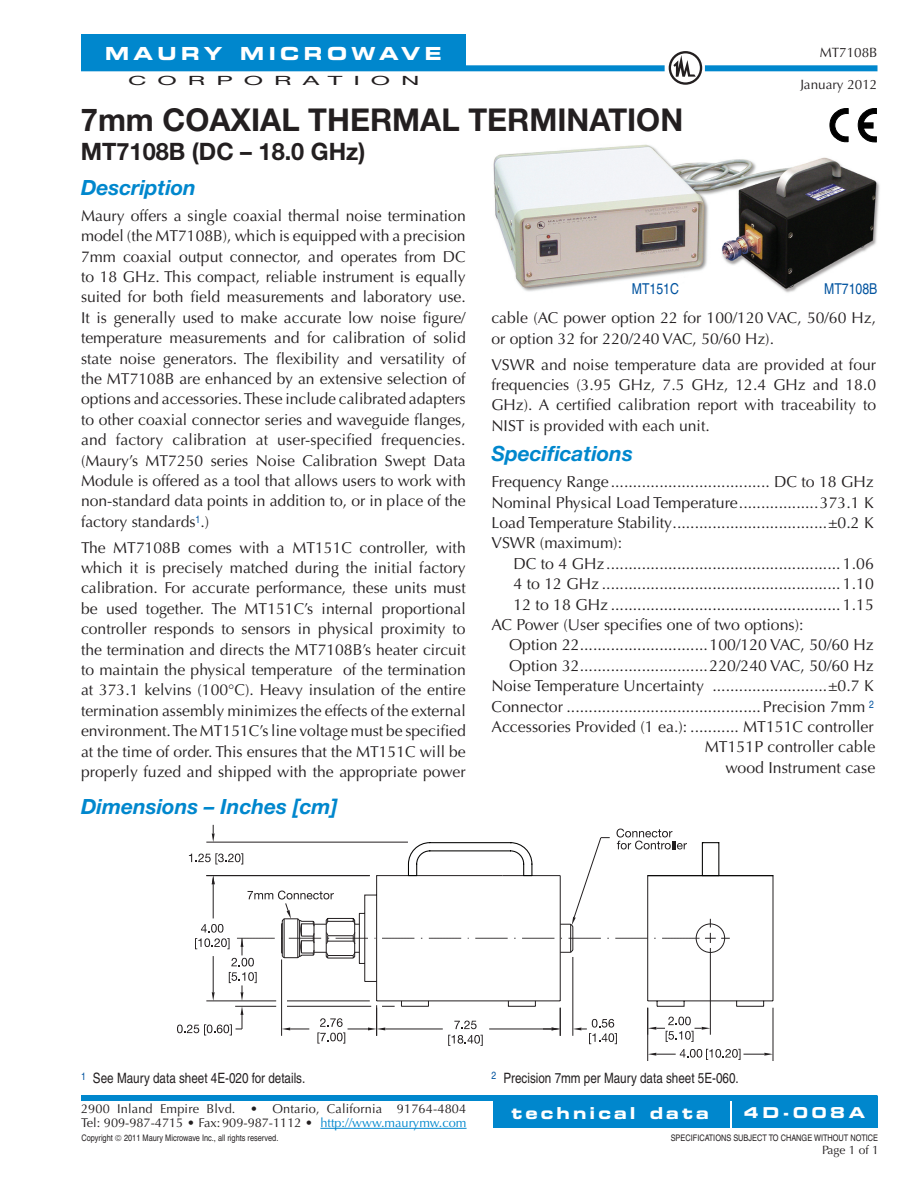
<style>
.page{position:relative;width:918px;height:1188px;background:#fff}
.page>*{position:absolute;margin:0;border:0;box-sizing:border-box;transform-origin:0 0}
.t1{font:700 31.5px "Helvetica Neue";color:#231f20}
.t2{font:700 24px "Helvetica Neue";color:#231f20}
.Subhead_1{font:italic 700 21px "Helvetica Neue";color:#0087cd}
.t3{font:18px "Eurostile Bold Extended Two";letter-spacing:.245em;color:#fff}
.t4{font:16.5px "Eurostile Bold Extended Two";letter-spacing:.185em;color:#fff}
.Body_text{font:15.9px/20.4px "Optima";color:#231f20;text-align:right}
.Body_text-2{font:15.75px/20.4px "Optima";color:#231f20;text-align:justify}
.t5{font:condensed 15px "Helvetica";color:#01539f}
.t6{font:15px "Eurostile Bold Extended Two";letter-spacing:.245em;color:#fff}
.t7{font:condensed 14.25px "Helvetica";color:#231f20}
.Small_Bullets{font:13.5px "Optima";color:#231f20}
.Small_Bullets-2{font:12.75px "Optima";letter-spacing:.01em;color:#231f20}
.Small_Bullets-3{font:12.75px "Helvetica Neue";letter-spacing:.43em;color:#231f20;scale:2 1}
.Small_Bullets-4{font:12px "Optima";color:#231f20}
.Small_Bullets-5{font:condensed 9px "Helvetica";color:#231f20}
.s1{color:#0087cd}
</style>
<div class="page">
<div style="left:81px;top:35px;width:385px;height:33px;background:#0087cd"></div>
<div style="left:732px;top:1097px;width:146px;height:31px;background:#0087cd"></div>
<div style="left:493px;top:1100px;width:236px;height:28px;background:#0087cd"></div>
<div style="left:81px;top:1095px;width:797px;height:6px;background:#0087cd"></div>
<hr style="left:320px;top:1128px;width:147px;height:1px;background:#0087cd">
<div style="left:81px;top:65px;width:584px;height:6px;background:#0087cd"></div>
<div style="left:705px;top:65px;width:173px;height:6px;background:#0087cd"></div>
<svg style="left:669px;top:51px;width:33px;height:34px"></svg>
<hr style="left:773px;top:1008px;width:1px;height:53px;background:#231f20">
<hr style="left:647px;top:1008px;width:1px;height:53px;background:#231f20">
<svg style="left:177px;top:825px;width:597px;height:235px"></svg>
<img style="left:493px;top:142px;width:387px;height:151px">
<svg style="left:858px;top:108px;width:19px;height:34px"></svg>
<svg style="left:830px;top:108px;width:19px;height:34px"></svg>
<p class="t3" style="left:105px;top:41px;width:338px">MAURY MICROWAVE</p>
<p class="Small_Bullets-3" style="left:128px;top:73px;width:147px">CORPORATION</p>
<p class="t1" style="left:81px;top:101px;width:604px">7mm COAXIAL THERMAL TERMINATION</p>
<p class="t2" style="left:81px;top:137px;width:286px">MT7108B (DC – 18.0 GHz)</p>
<p class="Small_Bullets" style="left:820px;top:45px;width:59px">MT7108B</p>
<p class="Small_Bullets" style="left:800px;top:76px;width:79px">January 2012</p>
<p class="Subhead_1" style="left:81px;top:174px;width:117px">Description</p>
<p class="Body_text-2" style="left:81px;top:205px;width:386px">Maury offers a single coaxial thermal noise termination model (the MT7108B), which is equipped with a precision 7mm coaxial output connector, and operates from DC to 18 GHz. This compact, reliable instrument is equally suited for both field measurements and laboratory use.<br>It is generally used to make accurate low noise figure/ temperature measurements and for calibration of solid state noise generators. The flexibility and versatility of the MT7108B are enhanced by an extensive selection of options and accessories. These include calibrated adapters to other coaxial connector series and waveguide flanges, and factory calibration at user-specified frequencies. (Maury’s MT7250 series Noise Calibration Swept Data Module is offered as a tool that allows users to work with non-standard data points in addition to, or in place of the factory standards<sup>1</sup>.)</p>
<p class="Body_text-2" style="left:81px;top:537px;width:386px">The MT7108B comes with a MT151C controller, with which it is precisely matched during the initial factory calibration. For accurate performance, these units must be used together. The MT151C’s internal proportional controller responds to sensors in physical proximity to the termination and directs the MT7108B’s heater circuit to maintain the physical temperature of the termination at 373.1 kelvins (100°C). Heavy insulation of the entire termination assembly minimizes the effects of the external environment. The MT151C’s line voltage must be specified at the time of order. This ensures that the MT151C will be properly fuzed and shipped with the appropriate power</p>
<p class="Subhead_1" style="left:81px;top:793px;width:258px">Dimensions – Inches [cm]</p>
<p class="t5" style="left:632px;top:280px;width:49px">MT151C</p>
<p class="t5" style="left:824px;top:280px;width:55px">MT7108B</p>
<p class="Body_text-2" style="left:491px;top:308px;width:386px">cable (AC power option 22 for 100/120 VAC, 50/60 Hz, or option 32 for 220/240 VAC, 50/60 Hz).</p>
<p class="Body_text-2" style="left:491px;top:354px;width:386px">VSWR and noise temperature data are provided at four frequencies (3.95 GHz, 7.5 GHz, 12.4 GHz and 18.0<br>GHz). A certified calibration report with traceability to NIST is provided with each unit.</p>
<p class="Subhead_1" style="left:491px;top:441px;width:143px">Specifications</p>
<p class="Body_text" style="left:491px;top:472px;width:384px">Frequency Range.................................... DC to 18 GHz</p>
<p class="Body_text" style="left:491px;top:492px;width:384px">Nominal Physical Load Temperature..................373.1 K</p>
<p class="Body_text" style="left:491px;top:513px;width:384px">Load Temperature Stability...................................±0.2 K</p>
<p class="Body_text" style="left:491px;top:533px;width:132px">VSWR (maximum):</p>
<p class="Body_text" style="left:514px;top:554px;width:362px">DC to 4 GHz..................................................... 1.06</p>
<p class="Body_text" style="left:514px;top:574px;width:362px">4 to 12 GHz ...................................................... 1.10</p>
<p class="Body_text" style="left:514px;top:594px;width:362px">12 to 18 GHz .................................................... 1.15</p>
<p class="Body_text" style="left:491px;top:615px;width:314px">AC Power (User specifies one of two options):</p>
<p class="Body_text" style="left:509px;top:635px;width:366px">Option 22.............................100/120 VAC, 50/60 Hz</p>
<p class="Body_text" style="left:509px;top:656px;width:366px">Option 32.............................220/240 VAC, 50/60 Hz</p>
<p class="Body_text" style="left:491px;top:676px;width:384px">Noise Temperature Uncertainty ..........................±0.7 K</p>
<p class="Body_text" style="left:491px;top:696px;width:384px">Connector ............................................Precision 7mm <sup>2</sup></p>
<p class="Body_text" style="left:491px;top:717px;width:384px">Accessories Provided (1 ea.): ........... MT151C controller</p>
<p class="Body_text" style="left:705px;top:737px;width:172px">MT151P controller cable wood Instrument case</p>
<p class="t7" style="left:81px;top:1070px;width:226px"><sup>1</sup> See Maury data sheet 4E-020 for details.</p>
<p class="t7" style="left:491px;top:1070px;width:249px"><sup>2</sup> Precision 7mm per Maury data sheet 5E-060.</p>
<p class="Small_Bullets-2" style="left:81px;top:1101px;width:387px">2900 Inland Empire Blvd. • Ontario, California 91764-4804</p>
<p class="Small_Bullets-2" style="left:81px;top:1115px;width:387px">Tel: 909-987-4715 • Fax: 909-987-1112 • <span class="s1">http://www.maurymw.com</span></p>
<p class="t4" style="left:511px;top:1101px;width:199px">technical data</p>
<p class="t6" style="left:744px;top:1102px;width:123px">4D-008A</p>
<p class="Small_Bullets-5" style="left:81px;top:1133px;width:198px">Copyright 2011 Maury Microwave Inc., all rights reserved.</p>
<p class="Small_Bullets-5" style="left:671px;top:1133px;width:209px">SPECIFICATIONS SUBJECT TO CHANGE WITHOUT NOTICE</p>
<p class="Small_Bullets-4" style="left:822px;top:1143px;width:58px">Page 1 of 1</p>
</div>
